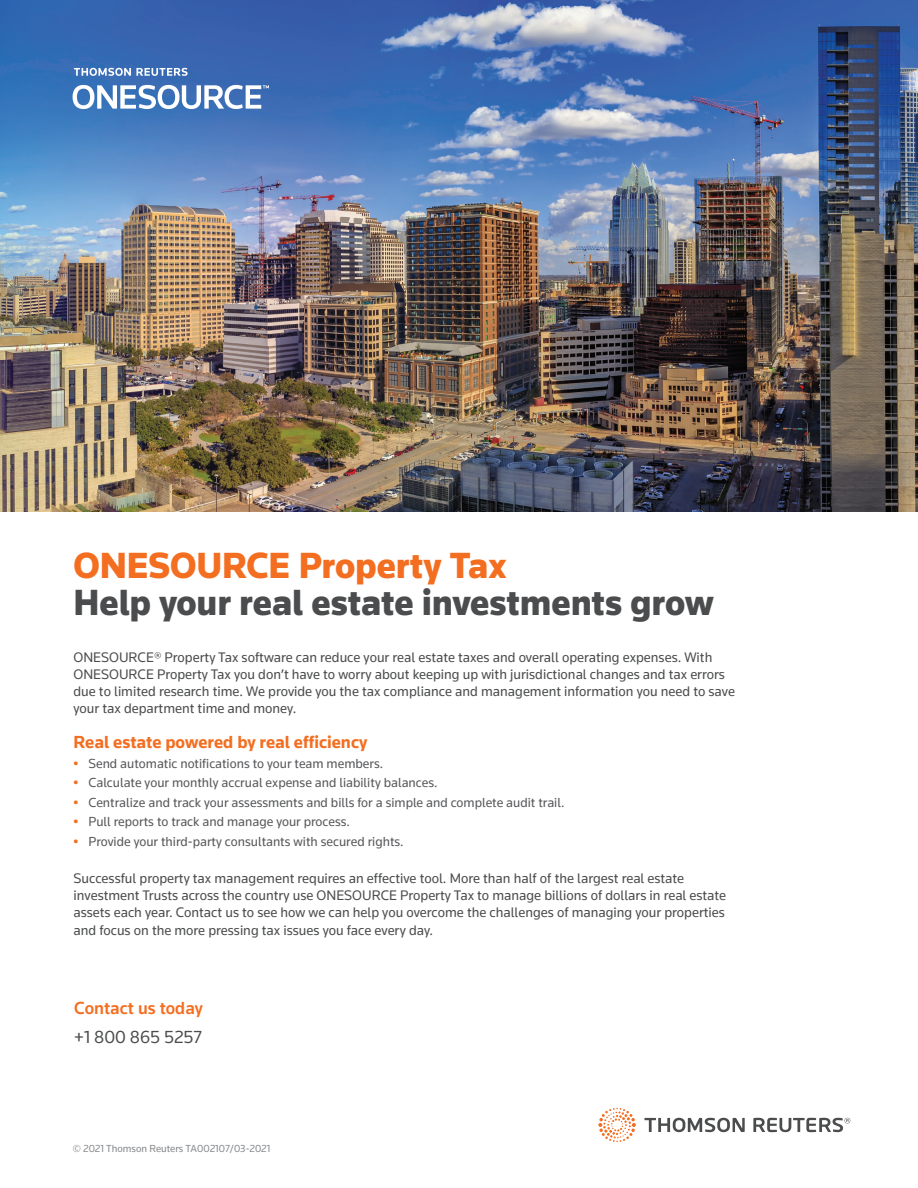
<style>
.page{position:relative;width:918px;height:1188px;background:#fff}
.page>*{position:absolute;margin:0;border:0;box-sizing:border-box;transform-origin:0 0}
.t1{font:900 37.5px "Knowledge 2017";letter-spacing:-.005em;color:#4b4c4d}
.t2{font:900 37.5px "Knowledge 2017";letter-spacing:-.005em;color:#f36e21}
.t3{font:700 18px "Knowledge 2017";color:#f36e21}
.t4{font:500 18px "Knowledge 2017";color:#f36e21}
.t5{font:18px "Knowledge 2017";color:#4b4c4d}
.t6{font:14.25px/17.2px "Knowledge 2017";color:#4b4c4d}
.t7{font:13.5px "Knowledge 2017";color:#57585a}
.t8{font:10.5px "Knowledge 2017";color:#86888b}
.s1{font-weight:500;color:#f36e21}
</style>
<div class="page">
<img style="left:0;top:0;width:918px;height:512px">
<svg style="left:73px;top:68px;width:196px;height:41px"></svg>
<svg style="left:644px;top:1118px;width:206px;height:14px"></svg>
<svg style="left:598px;top:1108px;width:38px;height:34px"></svg>
<h1 class="t2" style="left:74px;top:542px;width:435px">ONESOURCE Property Tax</h1>
<h1 class="t1" style="left:74px;top:580px;width:642px">Help your real estate investments grow</h1>
<p class="t6" style="left:74px;top:648px;width:663px">ONESOURCE® Property Tax software can reduce your real estate taxes and overall operating expenses. With ONESOURCE Property Tax you don’t have to worry about keeping up with jurisdictional changes and tax errors due to limited research time. We provide you the tax compliance and management information you need to save your tax department time and money.</p>
<p class="t3" style="left:74px;top:731px;width:296px">Real estate powered by real efficiency</p>
<p class="t7" style="left:74px;top:755px;width:311px"><span class="s1">•</span> Send automatic notifications to your team members.</p>
<p class="t7" style="left:74px;top:775px;width:366px"><span class="s1">•</span> Calculate your monthly accrual expense and liability balances.</p>
<p class="t7" style="left:74px;top:794px;width:492px"><span class="s1">•</span> Centralize and track your assessments and bills for a simple and complete audit trail.</p>
<p class="t7" style="left:74px;top:814px;width:278px"><span class="s1">•</span> Pull reports to track and manage your process.</p>
<p class="t7" style="left:74px;top:833px;width:332px"><span class="s1">•</span> Provide your third-party consultants with secured rights.</p>
<p class="t6" style="left:74px;top:869px;width:654px">Successful property tax management requires an effective tool. More than half of the largest real estate investment Trusts across the country use ONESOURCE Property Tax to manage billions of dollars in real estate assets each year. Contact us to see how we can help you overcome the challenges of managing your properties and focus on the more pressing tax issues you face every day.</p>
<p class="t4" style="left:74px;top:997px;width:130px">Contact us today</p>
<p class="t5" style="left:74px;top:1026px;width:129px">+1 800 865 5257</p>
<p class="t8" style="left:73px;top:1142px;width:199px">© 2021 Thomson Reuters TA002107/03-2021</p>
</div>
